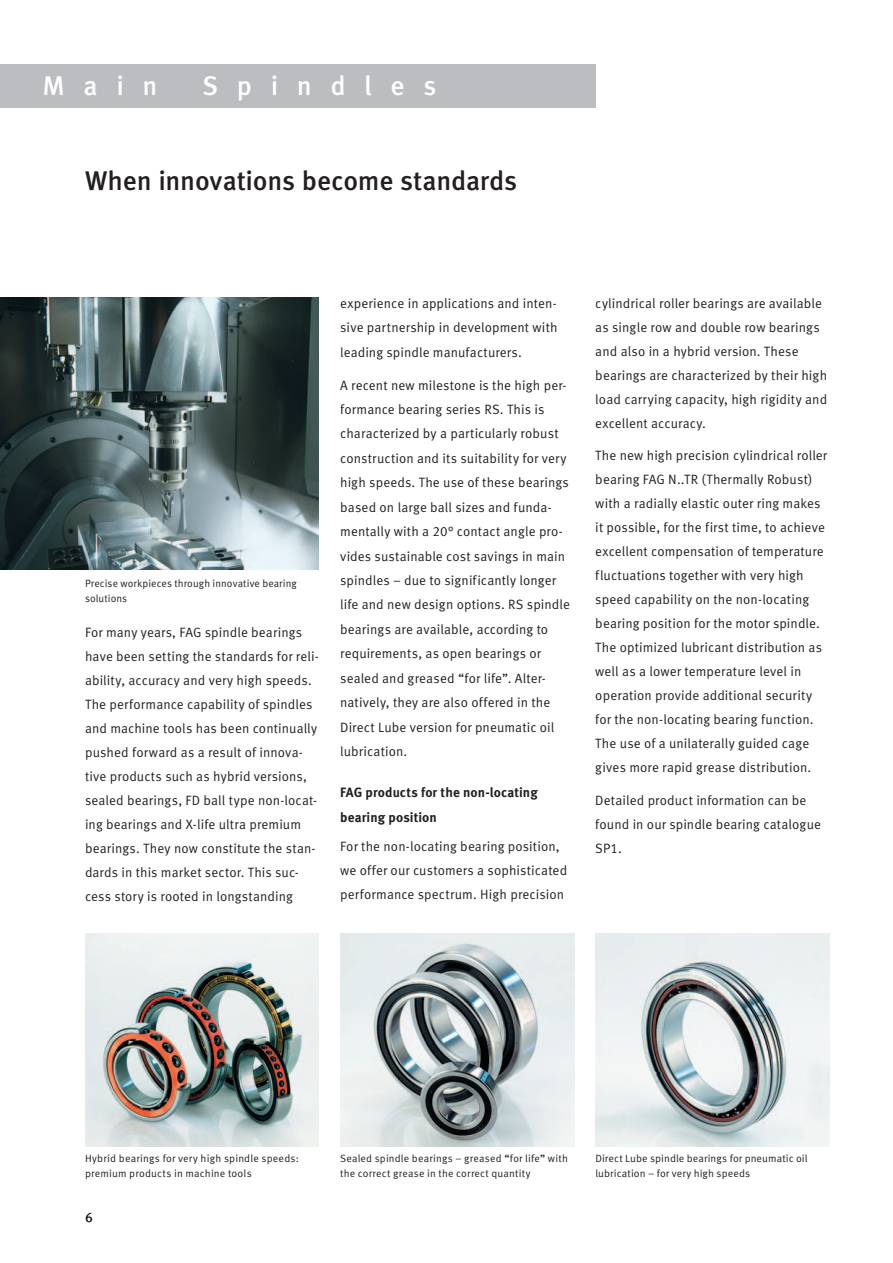
<style>
.page{position:relative;width:893px;height:1263px;background:#fff}
.page>*{position:absolute;margin:0;border:0;box-sizing:border-box;transform-origin:0 0}
.t1{font:500 27px "Schaeffler Meta";letter-spacing:-.01em;color:#231f20}
.t2{font:500 27px "Schaeffler Meta";letter-spacing:.69em;color:#fff}
.t3{font:13.5px/24px "Schaeffler Meta";letter-spacing:.005em;color:#231f20}
.t4{font:700 13.5px/24.5px "Schaeffler Meta";letter-spacing:.005em;color:#231f20}
.t5{font:10.5px/15px "Schaeffler Meta";letter-spacing:.015em;color:#231f20}
.s1{font-weight:500}
</style>
<div class="page">
<div style="left:0;top:64px;width:595px;height:43px;background:#bcbdc0"></div>
<img style="left:0;top:298px;width:319px;height:272px">
<img style="left:85px;top:933px;width:234px;height:213px">
<img style="left:340px;top:933px;width:234px;height:213px">
<img style="left:595px;top:933px;width:234px;height:213px">
<h1 class="t2" style="left:43px;top:69px;width:117px">Main</h1>
<h1 class="t2" style="left:202px;top:69px;width:236px">Spindles</h1>
<h1 class="t1" style="left:85px;top:164px;width:434px">When innovations become standards</h1>
<p class="t5" style="left:85px;top:575px;width:213px">Precise workpieces through innovative bearing solutions</p>
<p class="t3" style="left:85px;top:620px;width:235px">For many years, FAG spindle bearings have been setting the standards for reli&shy;ability, accuracy and very high speeds.<br>The performance capability of spindles and machine tools has been continually pushed forward as a result of innova&shy;tive products such as hybrid versions, sealed bearings, FD ball type non-locat&shy;ing bearings and X-life ultra premium bearings. They now constitute the stan&shy;dards in this market sector. This suc&shy;cess story is rooted in longstanding</p>
<p class="t3" style="left:340px;top:291px;width:219px;line-height:24.5px;text-align:justify">experience in applications and inten&shy;sive partnership in development with leading spindle manufacturers.</p>
<p class="t3" style="left:340px;top:373px;width:231px;line-height:24.5px">A recent new milestone is the high per&shy;formance bearing series RS. This is characterized by a particularly robust construction and its suitability for very high speeds. The use of these bearings based on large ball sizes and funda&shy;mentally with a 20° contact angle pro&shy;vides sustainable cost savings in main spindles – due to significantly longer life and new design options. RS spindle bearings are available, according to requirements, as open bearings or sealed and greased “for life”. Alter&shy;natively, they are also offered in the Direct Lube version for pneumatic oil lubrication.</p>
<p class="t4" style="left:340px;top:781px;width:199px">FAG products for the non-locating bearing position</p>
<p class="t3" style="left:340px;top:834px;width:229px;line-height:24.5px">For the non-locating bearing position, we offer our customers a sophisticated performance spectrum. High precision</p>
<p class="t3" style="left:595px;top:291px;width:233px">cylindrical roller bearings are available as single row and double row bearings and also in a hybrid version. These bearings are characterized by their high load carrying capacity, high rigidity and excellent accuracy.</p>
<p class="t3" style="left:595px;top:444px;width:234px">The new high precision cylindrical roller bearing FAG N..TR (Thermally Robust) with a radially elastic outer ring makes it possible, for the first time, to achieve excellent compensation of temperature fluctuations together with very high speed capability on the non-locating bearing position for the motor spindle.<br>The optimized lubricant distribution as well as a lower temperature level in operation provide additional security for the non-locating bearing function.<br>The use of a unilaterally guided cage gives more rapid grease distribution.</p>
<p class="t3" style="left:595px;top:788px;width:227px">Detailed product information can be found in our spindle bearing catalogue<br>SP1.</p>
<p class="t5" style="left:85px;top:1151px;width:215px">Hybrid bearings for very high spindle speeds: premium products in machine tools</p>
<p class="t5" style="left:595px;top:1151px;width:214px">Direct Lube spindle bearings for pneumatic oil lubrication – for very high speeds</p>
<p class="t5" style="left:340px;top:1151px;width:229px">Sealed spindle bearings – greased <span class="s1">“</span>for life<span class="s1">”</span> with the correct grease in the correct quantity</p>
<p class="t3" style="left:85px;top:1205px;width:9px">6</p>
</div>
